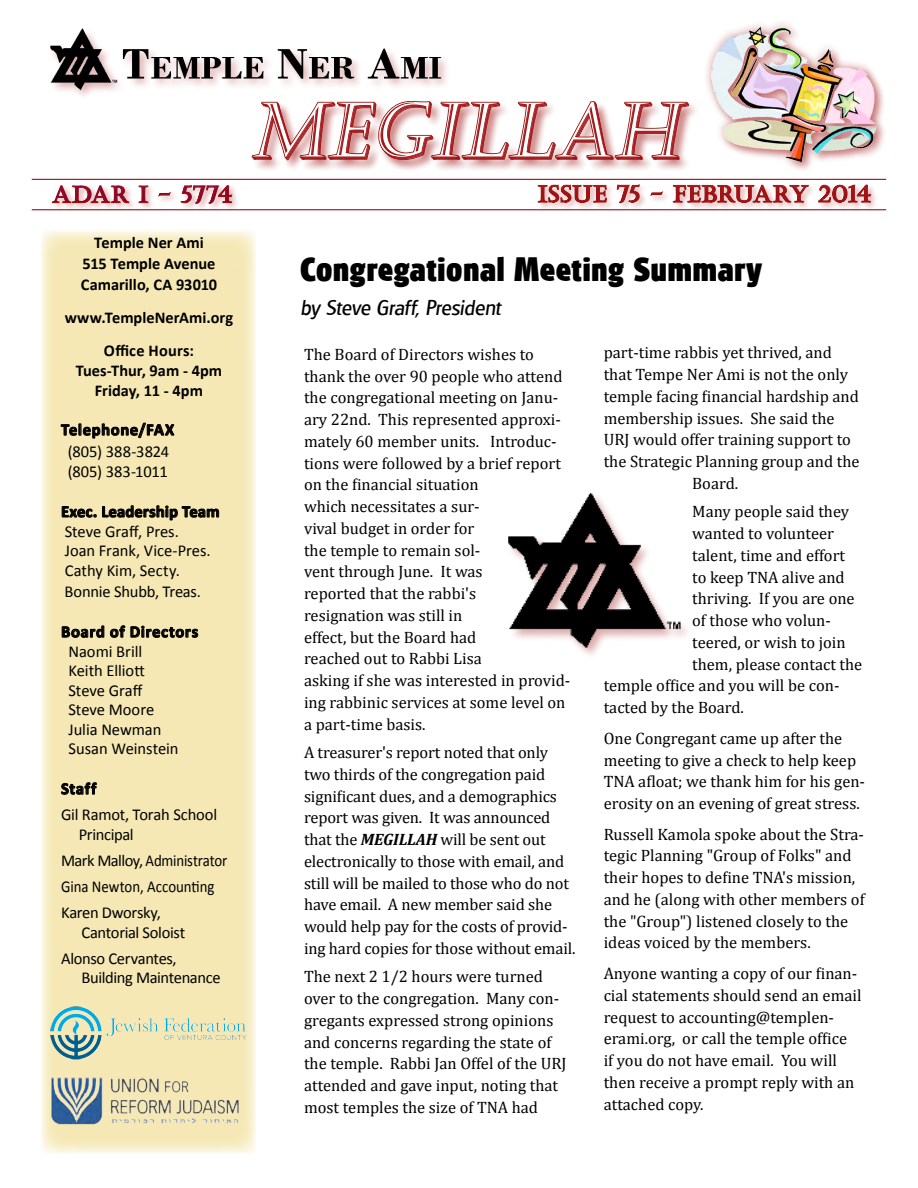
<style>
.page{position:relative;width:918px;height:1188px;background:#fff}
.page>*{position:absolute;margin:0;border:0;box-sizing:border-box;transform-origin:0 0}
.t1{font:italic 75.3px "Castellar";color:#fff;scale:.91 1}
.t2{font:33px "Goudita Sans Heavy SF Bold";letter-spacing:.025em;color:#000;scale:.91 1}
.t3{font:22.5px "Castellar";letter-spacing:.05em;color:#800040}
.t4{font:21px "Goudita Sans SF Italic";color:#000}
.t5{font:16.65px/19.5px "Calibri";letter-spacing:-.01em;color:#000}
.t6{font:700 16.65px "Calibri";letter-spacing:.04em;color:#000}
.t7{font:700 16.65px "Calibri";letter-spacing:.01em;color:#000}
.t8{font:16.5px/21.8px "Cambria";color:#000}
.t9{font:700 16.5px/21px "Calibri";color:#000;text-align:center}
.s1{font-weight:700;font-style:italic}
</style>
<div class="page">
<div style="left:537px;top:182px;width:342px;height:29px;background:#9f1314;opacity:.35"></div>
<svg style="left:537px;top:192px;width:71px;height:14px"></svg>
<svg style="left:616px;top:192px;width:25px;height:12px"></svg>
<svg style="left:648px;top:192px;width:17px;height:6px"></svg>
<svg style="left:672px;top:192px;width:138px;height:12px;background:#cd8586"></svg>
<svg style="left:817px;top:192px;width:55px;height:12px"></svg>
<div style="left:51px;top:183px;width:189px;height:28px;background:#9f1314;opacity:.35"></div>
<svg style="left:51px;top:192px;width:79px;height:12px"></svg>
<svg style="left:138px;top:192px;width:11px;height:12px"></svg>
<svg style="left:156px;top:192px;width:17px;height:7px"></svg>
<svg style="left:179px;top:192px;width:54px;height:13px"></svg>
<img style="left:50px;top:28px;width:396px;height:62px">
<img style="left:508px;top:493px;width:179px;height:157px">
<div style="left:702px;top:18px;width:183px;height:152px;background:#9f1314;opacity:.45"></div>
<img style="left:712px;top:26px;width:166px;height:137px">
<div style="left:251px;top:100px;width:449px;height:71px;background:#9f1314;opacity:.35"></div>
<svg style="left:251px;top:100px;width:439px;height:61px"></svg>
<div style="left:30px;top:176px;width:868px;height:16px;background:#fff;opacity:.45"></div>
<hr style="left:32px;top:179px;width:854px;height:1px;background:#9f1314">
<div style="left:30px;top:206px;width:868px;height:17px;background:#fff"></div>
<hr style="left:32px;top:209px;width:854px;height:1px;background:#9f1314">
<svg style="left:41px;top:230px;width:215px;height:924px;background:#f5e9b9"></svg>
<svg style="left:60px;top:420px;width:115px;height:22px;background:#c0b68e"></svg>
<svg style="left:61px;top:505px;width:158px;height:16px;background:#aca37f"></svg>
<svg style="left:61px;top:625px;width:138px;height:13px;background:#a29977"></svg>
<svg style="left:61px;top:782px;width:36px;height:13px"></svg>
<img style="left:51px;top:1005px;width:195px;height:54px">
<img style="left:50px;top:1071px;width:195px;height:56px">
<h3 class="t3" style="left:52px;top:182px;width:181px">ADAR I - 5774</h3>
<p class="t9" style="left:81px;top:232px;width:138px">Temple Ner Ami<br>515 Temple Avenue<br>Camarillo, CA 93010</p>
<p class="t9" style="left:65px;top:301px;width:170px;line-height:33.3px">www.TempleNerAmi.org<br>Office Hours:</p>
<p class="t9" style="left:76px;top:361px;width:148px;line-height:19.6px">Tues-Thur, 9am - 4pm<br>Friday, 11 - 4pm</p>
<p class="t6" style="left:61px;top:419px;width:115px">Telephone/FAX</p>
<p class="t5" style="left:68px;top:442px;width:103px">(805) 388-3824 (805) 383-1011</p>
<p class="t7" style="left:61px;top:501px;width:160px">Exec. Leadership Team</p>
<p class="t5" style="left:65px;top:521px;width:147px">Steve Graff, Pres.<br>Joan Frank, Vice-Pres.<br>Cathy Kim, Secty.</p>
<p class="t5" style="left:65px;top:582px;width:138px">Bonnie Shubb, Treas.</p>
<p class="t6" style="left:61px;top:621px;width:139px">Board of Directors</p>
<p class="t5" style="left:69px;top:641px;width:112px">Naomi Brill<br>Keith Elliott<br>Steve Graff<br>Steve Moore<br>Julia Newman<br>Susan Weinstein</p>
<p class="t6" style="left:61px;top:778px;width:37px">Staff</p>
<p class="t5" style="left:79px;top:805px;width:140px;text-indent:-18px">Gil Ramot, Torah School<br>Principal</p>
<p class="t5" style="left:61px;top:848px;width:168px;line-height:26px">Mark Malloy, Administrator<br>Gina Newton, Accounting<br>Karen Dworsky,</p>
<p class="t5" style="left:61px;top:919px;width:126px;line-height:26px;text-indent:20px">Cantorial Soloist<br>Alonso Cervantes,</p>
<p class="t5" style="left:81px;top:968px;width:141px">Building Maintenance</p>
<h1 class="t1" style="left:254px;top:90px;width:486px">Megillah</h1>
<h2 class="t2" style="left:300px;top:249px;width:508px">Congregational Meeting Summary</h2>
<p class="t4" style="left:300px;top:295px;width:202px">by Steve Graff, President</p>
<p class="t8" style="left:304px;top:343px;width:268px">The Board of Directors wishes to thank the over 90 people who attend the congregational meeting on Janu&shy;ary 22nd. This represented approxi&shy;mately 60 member units. Introduc&shy;tions were followed by a brief report on the financial situation<br>which necessitates a sur-<br>vival budget in order for<br>the temple to remain sol-<br>vent through June. It was<br>reported that the rabbi's<br>resignation was still in<br>effect, but the Board had<br>reached out to Rabbi Lisa<br>asking if she was interested in provid&shy;ing rabbinic services at some level on a part-time basis.</p>
<p class="t8" style="left:304px;top:742px;width:273px">A treasurer's report noted that only two thirds of the congregation paid significant dues, and a demographics report was given. It was announced that the <span class="s1">MEGILLAH</span> will be sent out electronically to those with email, and still will be mailed to those who do not have email. A new member said she would help pay for the costs of provid&shy;ing hard copies for those without email.</p>
<p class="t8" style="left:304px;top:966px;width:264px">The next 2 1/2 hours were turned over to the congregation. Many con&shy;gregants expressed strong opinions and concerns regarding the state of the temple. Rabbi Jan Offel of the URJ attended and gave input, noting that most temples the size of TNA had</p>
<p class="t8" style="left:604px;top:342px;width:230px">part-time rabbis yet thrived, and</p>
<p class="t8" style="left:604px;top:364px;width:246px">that Tempe Ner Ami is not the only</p>
<p class="t8" style="left:604px;top:385px;width:257px">temple facing financial hardship and</p>
<p class="t8" style="left:604px;top:407px;width:232px">membership issues. She said the</p>
<p class="t8" style="left:604px;top:429px;width:249px">URJ would offer training support to</p>
<p class="t8" style="left:604px;top:451px;width:257px">the Strategic Planning group and the</p>
<p class="t8" style="left:692px;top:472px;width:48px">Board.</p>
<p class="t8" style="left:692px;top:501px;width:159px">Many people said they</p>
<p class="t8" style="left:692px;top:523px;width:143px">wanted to volunteer</p>
<p class="t8" style="left:692px;top:544px;width:154px">talent, time and effort</p>
<p class="t8" style="left:692px;top:566px;width:154px">to keep TNA alive and</p>
<p class="t8" style="left:692px;top:588px;width:164px">thriving. If you are one</p>
<p class="t8" style="left:692px;top:610px;width:140px">of those who volun-</p>
<p class="t8" style="left:692px;top:631px;width:155px">teered, or wish to join</p>
<p class="t8" style="left:692px;top:653px;width:172px">them, please contact the</p>
<p class="t8" style="left:604px;top:675px;width:237px">temple office and you will be con-</p>
<p class="t8" style="left:604px;top:697px;width:142px">tacted by the Board.</p>
<p class="t8" style="left:604px;top:727px;width:263px">One Congregant came up after the meeting to give a check to help keep TNA afloat; we thank him for his gen&shy;erosity on an evening of great stress.</p>
<p class="t8" style="left:604px;top:823px;width:262px">Russell Kamola spoke about the Stra&shy;tegic Planning "Group of Folks" and their hopes to define TNA's mission, and he (along with other members of the "Group") listened closely to the ideas voiced by the members.</p>
<p class="t8" style="left:604px;top:963px;width:259px">Anyone wanting a copy of our finan&shy;cial statements should send an email request to accounting@templen&shy;erami.org, or call the temple office<br>if you do not have email. You will then receive a prompt reply with an attached copy.</p>
</div>
